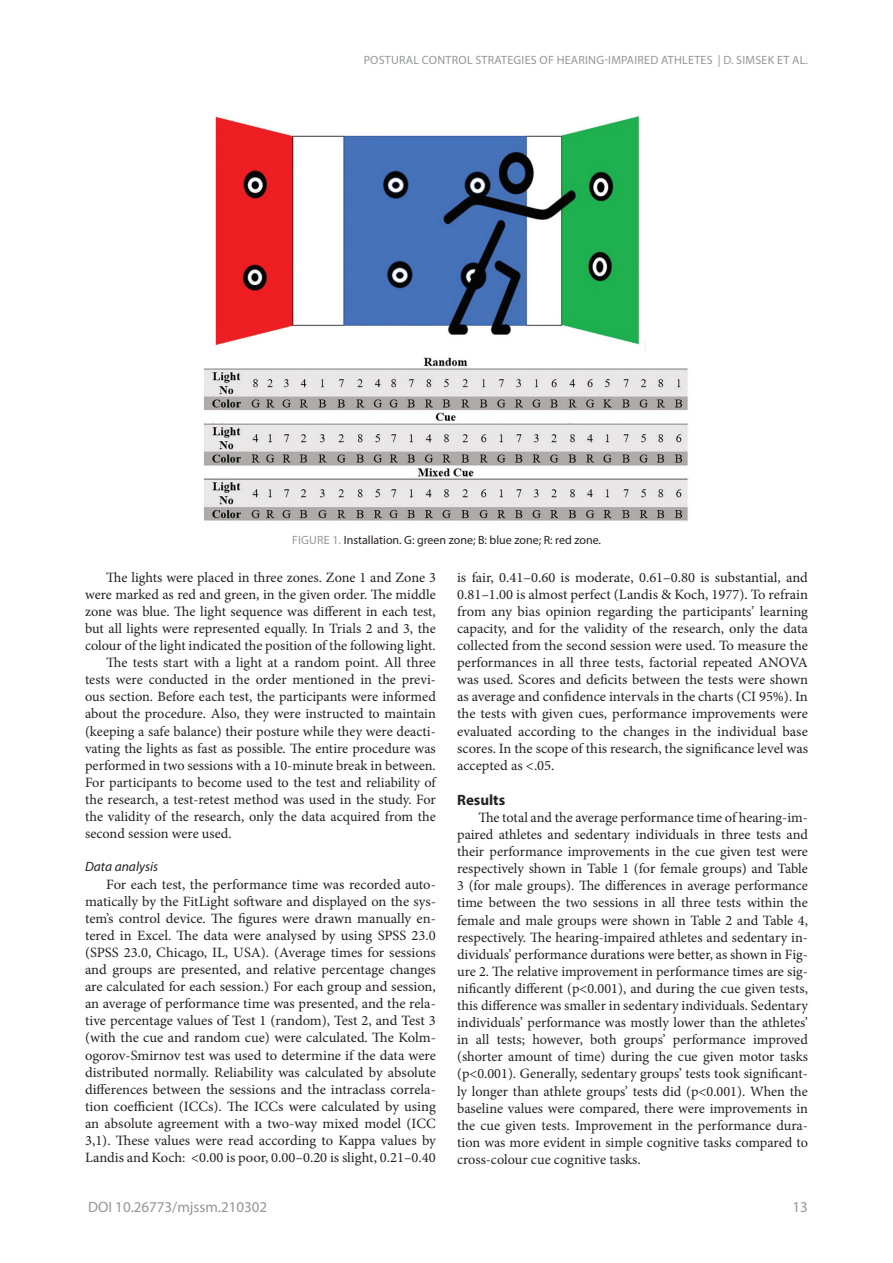
<style>
.page{position:relative;width:893px;height:1263px;background:#fff}
.page>*{position:absolute;margin:0;border:0;box-sizing:border-box;transform-origin:0 0}
.t1{font:15px "Myriad Pro";color:#939598}
.t2{font:700 15px "Myriad Pro";color:#231f20}
.t3{font:14.25px/17.1px "Minion Pro";color:#231f20;text-align:justify}
.t4{font:italic 13.5px "Myriad Pro";color:#231f20}
.t5{font:12px "Myriad Pro";letter-spacing:.02em;color:#939598}
.t6{font:12px "Myriad Pro";color:#231f20}
.s1{color:#939598}
</style>
<div class="page">
<img style="left:203px;top:116px;width:485px;height:405px">
<p class="t5" style="left:364px;top:53px;width:446px">POSTURAL CONTROL STRATEGIES OF HEARING-IMPAIRED ATHLETES | D. SIMSEK ET AL.</p>
<p class="t6" style="left:292px;top:532px;width:310px"><span class="s1">FIGURE 1.</span> Installation. G: green zone; B: blue zone; R: red zone.</p>
<p class="t3" style="left:106px;top:568px;width:331px">The lights were placed in three zones. Zone 1 and Zone 3</p>
<p class="t3" style="left:85px;top:586px;width:352px">were marked as red and green, in the given order. The middle</p>
<p class="t3" style="left:85px;top:603px;width:352px">zone was blue. The light sequence was different in each test,</p>
<p class="t3" style="left:85px;top:620px;width:352px">but all lights were represented equally. In Trials 2 and 3, the</p>
<p class="t3" style="left:85px;top:637px;width:352px">colour of the light indicated the position of the following light.</p>
<p class="t3" style="left:106px;top:654px;width:331px">The tests start with a light at a random point. All three</p>
<p class="t3" style="left:85px;top:671px;width:352px">tests were conducted in the order mentioned in the previ-</p>
<p class="t3" style="left:85px;top:688px;width:352px">ous section. Before each test, the participants were informed</p>
<p class="t3" style="left:85px;top:705px;width:352px">about the procedure. Also, they were instructed to maintain</p>
<p class="t3" style="left:85px;top:722px;width:352px">(keeping a safe balance) their posture while they were deacti-</p>
<p class="t3" style="left:85px;top:739px;width:352px">vating the lights as fast as possible. The entire procedure was</p>
<p class="t3" style="left:85px;top:757px;width:352px">performed in two sessions with a 10-minute break in between.</p>
<p class="t3" style="left:85px;top:774px;width:352px">For participants to become used to the test and reliability of</p>
<p class="t3" style="left:85px;top:791px;width:352px">the research, a test-retest method was used in the study. For</p>
<p class="t3" style="left:85px;top:808px;width:352px">the validity of the research, only the data acquired from the</p>
<p class="t3" style="left:85px;top:825px;width:148px">second session were used.</p>
<p class="t4" style="left:85px;top:858px;width:75px">Data analysis</p>
<p class="t3" style="left:85px;top:875px;width:352px;text-indent:21px">For each test, the performance time was recorded auto&shy;matically by the FitLight software and displayed on the sys&shy;tem’s control device. The figures were drawn manually en&shy;tered in Excel. The data were analysed by using SPSS 23.0 (SPSS 23.0, Chicago, IL, USA). (Average times for sessions and groups are presented, and relative percentage changes are calculated for each session.) For each group and session, an average of performance time was presented, and the rela&shy;tive percentage values of Test 1 (random), Test 2, and Test 3 (with the cue and random cue) were calculated. The Kolm&shy;ogorov-Smirnov test was used to determine if the data were distributed normally. Reliability was calculated by absolute differences between the sessions and the intraclass correla&shy;tion coefficient (ICCs). The ICCs were calculated by using an absolute agreement with a two-way mixed model (ICC 3,1). These values were read according to Kappa values by Landis and Koch: &lt;0.00 is poor, 0.00–0.20 is slight, 0.21–0.40</p>
<p class="t3" style="left:457px;top:568px;width:352px">is fair, 0.41–0.60 is moderate, 0.61–0.80 is substantial, and 0.81–1.00 is almost perfect (Landis &amp; Koch, 1977). To refrain from any bias opinion regarding the participants’ learning capacity, and for the validity of the research, only the data collected from the second session were used. To measure the performances in all three tests, factorial repeated ANOVA was used. Scores and deficits between the tests were shown as average and confidence intervals in the charts (CI 95%). In the tests with given cues, performance improvements were evaluated according to the changes in the individual base scores. In the scope of this research, the significance level was accepted as &lt;.05.</p>
<p class="t2" style="left:457px;top:790px;width:50px">Results</p>
<p class="t3" style="left:457px;top:809px;width:352px;text-indent:21px">The total and the average performance time of hearing-im&shy;paired athletes and sedentary individuals in three tests and their performance improvements in the cue given test were respectively shown in Table 1 (for female groups) and Table 3 (for male groups). The differences in average performance time between the two sessions in all three tests within the female and male groups were shown in Table 2 and Table 4, respectively. The hearing-impaired athletes and sedentary in&shy;dividuals’ performance durations were better, as shown in Fig&shy;ure 2. The relative improvement in performance times are sig&shy;nificantly different (p&lt;0.001), and during the cue given tests, this difference was smaller in sedentary individuals. Sedentary individuals’ performance was mostly lower than the athletes’ in all tests; however, both groups’ performance improved (shorter amount of time) during the cue given motor tasks (p&lt;0.001). Generally, sedentary groups’ tests took significant&shy;ly longer than athlete groups’ tests did (p&lt;0.001). When the baseline values were compared, there were improvements in the cue given tests. Improvement in the performance dura&shy;tion was more evident in simple cognitive tasks compared to cross-colour cue cognitive tasks.</p>
<p class="t1" style="left:88px;top:1197px;width:181px">DOI 10.26773/mjssm.210302</p>
<p class="t1" style="left:792px;top:1197px;width:17px">13</p>
</div>
